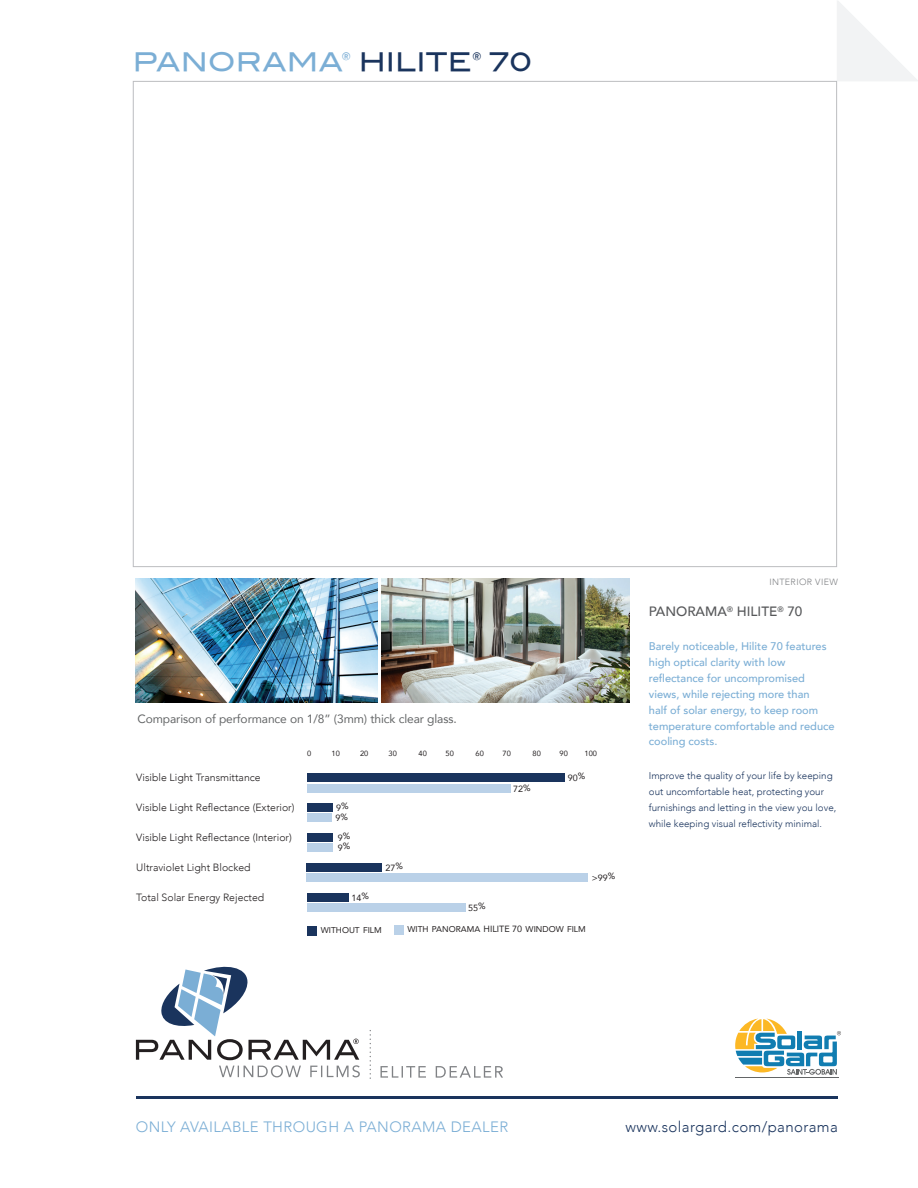
<style>
.page{position:relative;width:918px;height:1188px;background:#fff}
.page>*{position:absolute;margin:0;border:0;box-sizing:border-box;transform-origin:0 0}
.t1{font:25.5px "Blair Md ITCTT Medium";letter-spacing:.01em;color:#7baed5}
.t2{font:300 15px "Avenir LT Com";letter-spacing:.025em;color:#7baed5}
.t3{font:300 15px "Avenir LT Com";letter-spacing:.025em;color:#1a345d}
.t4{font:500 13.5px "Avenir LT Com";color:#57585a}
.t5{font:12px "Avenir LT Com";letter-spacing:-.01em;color:#636566}
.t6{font:500 11.1px/15.9px "Avenir LT Com";color:#7baed5}
.t7{font:300 10.5px "Avenir LT Com";color:#231f20}
.t8{font:300 9.75px/15.9px "Avenir LT Com";color:#1a345d}
.t9{font:9px "Avenir LT Com";color:#231f20}
.t10{font:300 9px "Avenir LT Com";letter-spacing:.04em;color:#808285}
.t11{font:8.4px "Avenir LT Com";color:#231f20}
.t12{font:7.5px "Avenir LT Com";color:#231f20}
.s1{color:#1a345d}
.s2{font-size:9px}
</style>
<div class="page">
<hr style="left:136px;top:1096px;width:702px;height:3px;background:#1a345d">
<svg style="left:735px;top:1019px;width:106px;height:56px"></svg>
<hr style="left:735px;top:1077px;width:103px;height:1px;background:#636566">
<svg style="left:381px;top:1066px;width:122px;height:12px"></svg>
<svg style="left:136px;top:966px;width:224px;height:111px"></svg>
<svg style="left:370px;top:1030px;width:1px;height:49px"></svg>
<svg style="left:837px;top:1px;width:81px;height:80px"></svg>
<div style="left:307px;top:926px;width:10px;height:10px;background:#1a345d"></div>
<div style="left:307px;top:773px;width:257px;height:8px;background:#1a345d"></div>
<div style="left:307px;top:893px;width:42px;height:8px;background:#1a345d"></div>
<div style="left:307px;top:803px;width:25px;height:8px;background:#1a345d"></div>
<div style="left:307px;top:833px;width:25px;height:8px;background:#1a345d"></div>
<div style="left:307px;top:785px;width:204px;height:8px;background:#bad1e8"></div>
<div style="left:307px;top:843px;width:25px;height:8px;background:#bad1e8"></div>
<div style="left:307px;top:813px;width:25px;height:8px;background:#bad1e8"></div>
<div style="left:307px;top:903px;width:159px;height:8px;background:#bad1e8"></div>
<div style="left:394px;top:925px;width:9px;height:10px;background:#bad1e8"></div>
<img style="left:136px;top:578px;width:241px;height:124px">
<img style="left:381px;top:578px;width:248px;height:124px">
<div style="left:306px;top:863px;width:76px;height:8px;background:#1a345d"></div>
<div style="left:306px;top:873px;width:282px;height:8px;background:#bad1e8"></div>
<p class="t1" style="left:133px;top:46px;width:401px">PANORAMA® <span class="s1">HILITE® 70</span></p>
<p class="t5" style="left:137px;top:711px;width:321px">Comparison of performance on 1/8” (3mm) thick clear glass.</p>
<p class="t7" style="left:136px;top:771px;width:126px">Visible Light Transmittance</p>
<p class="t7" style="left:136px;top:801px;width:160px">Visible Light Reflectance (Exterior)</p>
<p class="t7" style="left:136px;top:831px;width:157px">Visible Light Reflectance (Interior)</p>
<p class="t7" style="left:136px;top:861px;width:116px">Ultraviolet Light Blocked</p>
<p class="t7" style="left:136px;top:891px;width:130px">Total Solar Energy Rejected</p>
<p class="t12" style="left:307px;top:749px;width:6px">0</p>
<p class="t12" style="left:332px;top:749px;width:10px">10</p>
<p class="t12" style="left:360px;top:749px;width:10px">20</p>
<p class="t12" style="left:389px;top:749px;width:10px">30</p>
<p class="t12" style="left:419px;top:749px;width:10px">40</p>
<p class="t12" style="left:446px;top:749px;width:10px">50</p>
<p class="t12" style="left:476px;top:749px;width:10px">60</p>
<p class="t12" style="left:503px;top:749px;width:10px">70</p>
<p class="t12" style="left:533px;top:749px;width:10px">80</p>
<p class="t12" style="left:560px;top:749px;width:10px">90</p>
<p class="t12" style="left:585px;top:749px;width:14px">100</p>
<p class="t9" style="left:336px;top:801px;width:14px">9%</p>
<p class="t9" style="left:335px;top:812px;width:14px">9%</p>
<p class="t9" style="left:338px;top:841px;width:14px">9%</p>
<p class="t9" style="left:338px;top:831px;width:14px">9%</p>
<p class="t9" style="left:351px;top:892px;width:19px">14%</p>
<p class="t9" style="left:385px;top:862px;width:19px">27%</p>
<p class="t9" style="left:513px;top:783px;width:19px">72%</p>
<p class="t9" style="left:468px;top:902px;width:19px">55%</p>
<p class="t9" style="left:568px;top:772px;width:19px">90%</p>
<p class="t9" style="left:592px;top:872px;width:25px">&gt;99%</p>
<p class="t11" style="left:321px;top:925px;width:62px">WITHOUT FILM</p>
<p class="t11" style="left:407px;top:924px;width:82px">WITH PANORAMA <span class="s2">HILIT</span></p>
<p class="t11" style="left:504px;top:924px;width:83px"><span class="s2">E 70</span> WINDOW FILM</p>
<p class="t10" style="left:769px;top:577px;width:70px">INTERIOR VIEW</p>
<p class="t4" style="left:649px;top:603px;width:155px">PANORAMA<sup>®</sup> HILITE<sup>®</sup> 70</p>
<p class="t6" style="left:649px;top:638px;width:187px">Barely noticeable, Hilite 70 features high optical clarity with low reflectance for uncompromised views, while rejecting more than<br>half of solar energy, to keep room temperature comfortable and reduce cooling costs.</p>
<p class="t8" style="left:649px;top:768px;width:189px">Improve the quality of your life by keeping out uncomfortable heat, protecting your furnishings and letting in the view you love, while keeping visual reflectivity minimal.</p>
<p class="t2" style="left:136px;top:1118px;width:374px">ONLY AVAILABLE THROUGH A PANORAMA DEALER</p>
<p class="t3" style="left:626px;top:1118px;width:214px">www.solargard.com/panorama</p>
</div>
